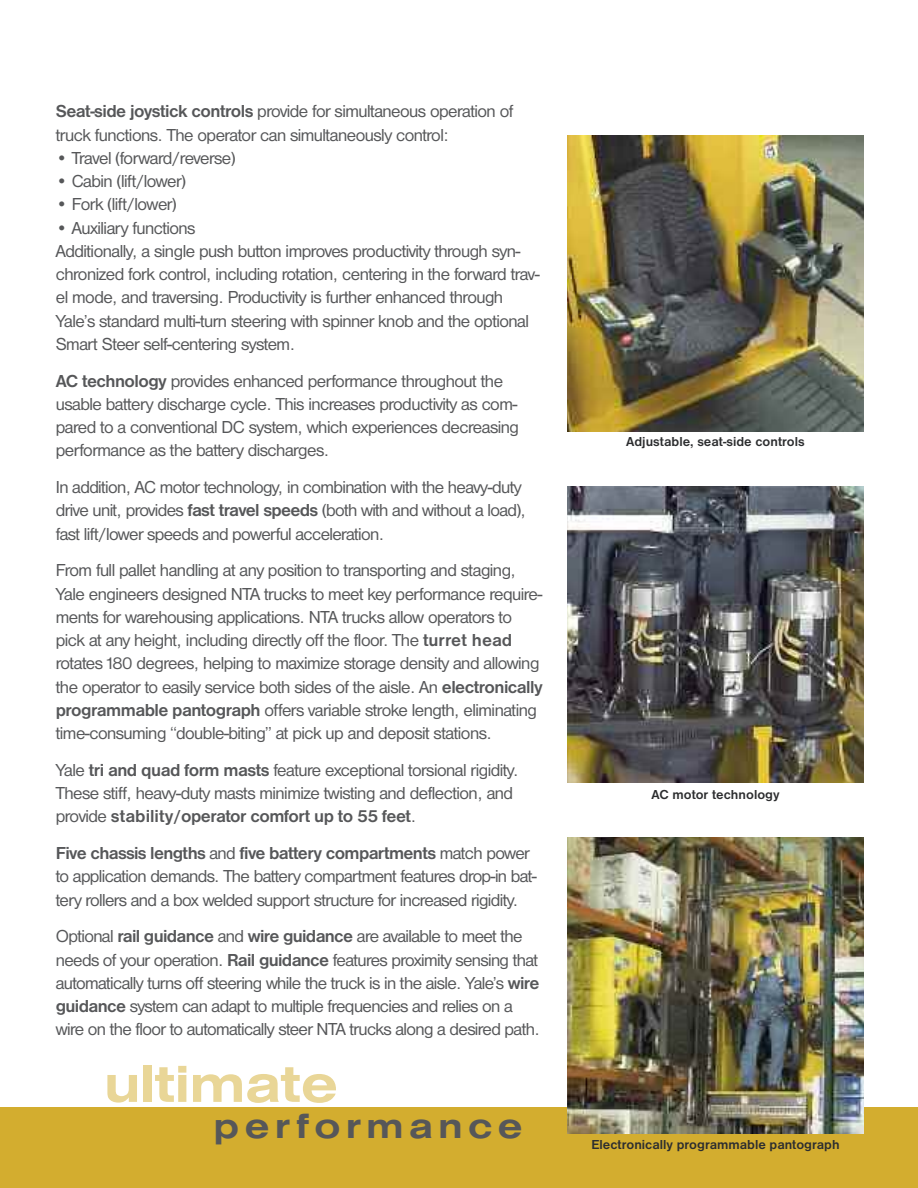
<style>
.page{position:relative;width:918px;height:1188px;background:#fff}
.page>*{position:absolute;margin:0;border:0;box-sizing:border-box;transform-origin:0 0}
.t1{font:54px "Nimbus San D Bold Exte";color:#e9d697}
.t2{font:36px "Nimbus San D Bold Exte";letter-spacing:.155em;color:#565759}
.t3{font:18px/23.2px "Nimbus San D";letter-spacing:-.03em;color:#565759}
.t4{font:700 13.5px "Nimbus San D";color:#2c2d2f}
.s1{font-weight:700}
</style>
<div class="page">
<div style="left:0;top:1107px;width:918px;height:81px;background:#d3ad2f"></div>
<img style="left:567px;top:135px;width:297px;height:297px">
<img style="left:567px;top:486px;width:297px;height:297px">
<img style="left:567px;top:837px;width:297px;height:297px">
<p class="t3" style="left:56px;top:99px;width:459px"><span class="s1">Seat-side joystick controls</span> provide for simultaneous operation of truck functions. The operator can simultaneously control:</p>
<p class="t3" style="left:56px;top:146px;width:181px">• Travel (forward/reverse)</p>
<p class="t3" style="left:56px;top:169px;width:132px">• Cabin (lift/lower)</p>
<p class="t3" style="left:56px;top:192px;width:122px">• Fork (lift/lower)</p>
<p class="t3" style="left:56px;top:216px;width:485px">• Auxiliary functions<br>Additionally, a single push button improves productivity through syn&shy;chronized fork control, including rotation, centering in the forward trav&shy;el mode, and traversing. Productivity is further enhanced through Yale’s standard multi-turn steering with spinner knob and the optional Smart Steer self-centering system.</p>
<p class="t3" style="left:56px;top:369px;width:465px"><span class="s1">AC technology</span> provides enhanced performance throughout the usable battery discharge cycle. This increases productivity as com&shy;pared to a conventional DC system, which experiences decreasing performance as the battery discharges.</p>
<p class="t3" style="left:56px;top:475px;width:472px">In addition, AC motor technology, in combination with the heavy-duty drive unit, provides <span class="s1">fast travel speeds</span> (both with and without a load), fast lift/lower speeds and powerful acceleration.</p>
<p class="t3" style="left:56px;top:558px;width:488px">From full pallet handling at any position to transporting and staging, Yale engineers designed NTA trucks to meet key performance require&shy;ments for warehousing applications. NTA trucks allow operators to pick at any height, including directly off the floor. The <span class="s1">turret head </span>rotates 180 degrees, helping to maximize storage density and allowing the operator to easily service both sides of the aisle. An <span class="s1">electronically programmable pantograph</span> offers variable stroke length, eliminating time-consuming “double-biting” at pick up and deposit stations.</p>
<p class="t3" style="left:56px;top:758px;width:464px">Yale <span class="s1">tri and quad form masts</span> feature exceptional torsional rigidity.<br>These stiff, heavy-duty masts minimize twisting and deflection, and provide <span class="s1">stability/operator comfort up to 55 feet</span>.</p>
<p class="t3" style="left:56px;top:841px;width:483px"><span class="s1">Five chassis lengths</span> and <span class="s1">five battery compartments</span> match power to application demands. The battery compartment features drop-in bat&shy;tery rollers and a box welded support structure for increased rigidity.</p>
<p class="t3" style="left:56px;top:924px;width:485px">Optional <span class="s1">rail guidance</span> and <span class="s1">wire guidance</span> are available to meet the needs of your operation. <span class="s1">Rail guidance</span> features proximity sensing that automatically turns off steering while the truck is in the aisle. Yale’s <span class="s1">wire guidance</span> system can adapt to multiple frequencies and relies on a wire on the floor to automatically steer NTA trucks along a desired path.</p>
<h1 class="t1" style="left:104px;top:1052px;width:235px">ultimate</h1>
<h2 class="t2" style="left:214px;top:1104px;width:310px">performance</h2>
<p class="t4" style="left:626px;top:433px;width:180px">Adjustable, seat-side controls</p>
<p class="t4" style="left:652px;top:786px;width:129px">AC motor technology</p>
<p class="t4" style="left:591px;top:1136px;width:250px">Electronically programmable pantograph</p>
</div>
